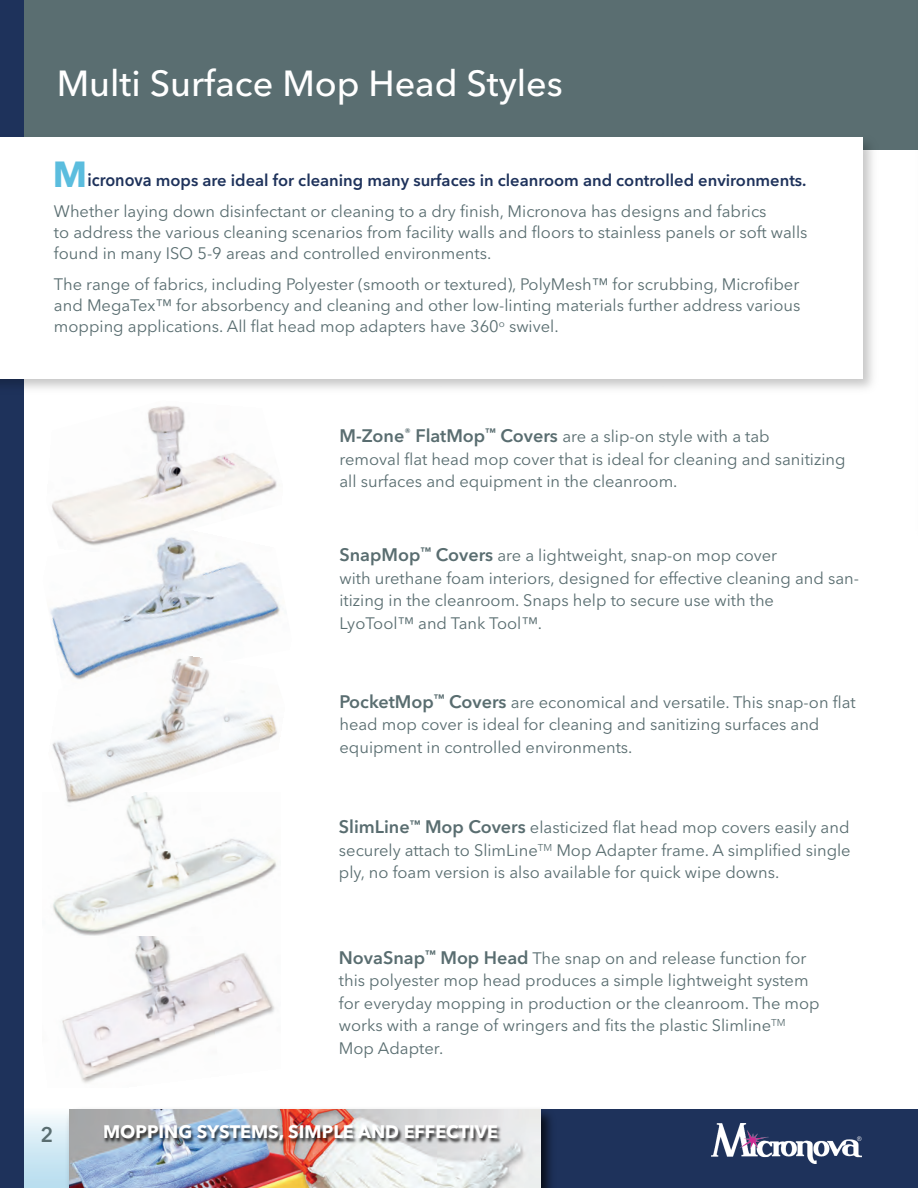
<style>
.page{position:relative;width:918px;height:1188px;background:#fff}
.page>*{position:absolute;margin:0;border:0;box-sizing:border-box;transform-origin:0 0}
.t1{font:500 36px "Avenir Next";color:#fff}
.t2{font:700 36px "Avenir Next";color:#5bbdde}
.t3{font:600 21px "Avenir Next";color:#596d70}
.t4{font:700 18px "Avenir Next";color:#fff}
.t5{font:16.5px/22.5px "Avenir Next";color:#596d70}
.s1{font-weight:600;font-size:18px;color:#1e325b}
.s2{font-weight:600;color:#1e325b}
.s3{font-weight:600;font-size:18px}
</style>
<div class="page">
<div style="left:2px;top:0;width:916px;height:150px;background:#5a6e71"></div>
<div style="left:0;top:1109px;width:918px;height:79px;background:#1e325b"></div>
<div style="left:23px;top:1107px;width:47px;height:81px;background:linear-gradient(to bottom,#f8fcfd,#b3dbee)"></div>
<img style="left:62px;top:1107px;width:489px;height:81px">
<img style="left:69px;top:1110px;width:471px;height:78px">
<img style="left:93px;top:1114px;width:458px;height:70px">
<div style="left:0;top:0;width:24px;height:1188px;background:#1e325b"></div>
<img style="left:50px;top:564px;width:231px;height:73px">
<img style="left:52px;top:406px;width:225px;height:158px">
<div style="left:0;top:137px;width:863px;height:242px;background:#fff"></div>
<img style="left:53px;top:817px;width:224px;height:266px">
<img style="left:52px;top:637px;width:225px;height:180px">
<img style="left:712px;top:1123px;width:150px;height:41px">
<h1 class="t1" style="left:57px;top:53px;width:508px">Multi Surface Mop Head Styles</h1>
<h1 class="t2" style="left:53px;top:144px;width:36px">M</h1>
<p class="t5" style="left:54px;top:165px;width:754px;line-height:30.3px;text-indent:34px"><span class="s1">icronova</span> <span class="s2">mops are ideal for cleaning many surfaces in cleanroom and controlled environments.<br></span>Whether laying down disinfectant or cleaning to a dry finish, Micronova has designs and fabrics</p>
<p class="t5" style="left:54px;top:221px;width:755px;line-height:21.3px">to address the various cleaning scenarios from facility walls and floors to stainless panels or soft walls found in many ISO 5-9 areas and controlled environments.</p>
<p class="t5" style="left:54px;top:273px;width:748px;line-height:21.3px;text-align:justify">The range of fabrics, including Polyester (smooth or textured), PolyMesh™ for scrubbing, Microfiber and MegaTex™ for absorbency and cleaning and other low-linting materials further address various mopping applications. All flat head mop adapters have 360<sup>o</sup> swivel.</p>
<p class="t5" style="left:340px;top:425px;width:507px"><span class="s3">M-Zone</span><sup>®</sup> <span class="s3">FlatMop</span><sup>™</sup> <span class="s3">Covers</span> are a slip-on style with a tab<br>removal flat head mop cover that is ideal for cleaning and sanitizing all surfaces and equipment in the cleanroom.</p>
<p class="t5" style="left:340px;top:543px;width:521px"><span class="s3">SnapMop</span><sup>™</sup> <span class="s3">Covers</span> are a lightweight, snap-on mop cover<br>with urethane foam interiors, designed for effective cleaning and san&shy;itizing in the cleanroom. Snaps help to secure use with the<br>LyoTool™ and Tank Tool™.</p>
<p class="t5" style="left:340px;top:690px;width:518px"><span class="s3">PocketMop</span><sup>™</sup> <span class="s3">Covers</span> are economical and versatile. This snap-on flat head mop cover is ideal for cleaning and sanitizing surfaces and equipment in controlled environments.</p>
<p class="t5" style="left:339px;top:816px;width:513px;text-align:justify"><span class="s3">SlimLine</span><sup>™</sup> <span class="s3">Mop Covers</span> elasticized flat head mop covers easily and securely attach to SlimLine<sup>TM</sup> Mop Adapter frame. A simplified single ply, no foam version is also available for quick wipe downs.</p>
<p class="t5" style="left:339px;top:946px;width:482px"><span class="s3">NovaSnap</span><sup>™</sup> <span class="s3">Mop Head</span> The snap on and release function for this polyester mop head produces a simple lightweight system for everyday mopping in production or the cleanroom. The mop works with a range of wringers and fits the plastic Slimline<sup>TM </sup>Mop Adapter.</p>
<p class="t3" style="left:40px;top:1117px;width:14px">2</p>
<p class="t4" style="left:103px;top:1116px;width:397px">MOPPING SYSTEMS, SIMPLE AND EFFECTIVE</p>
</div>
